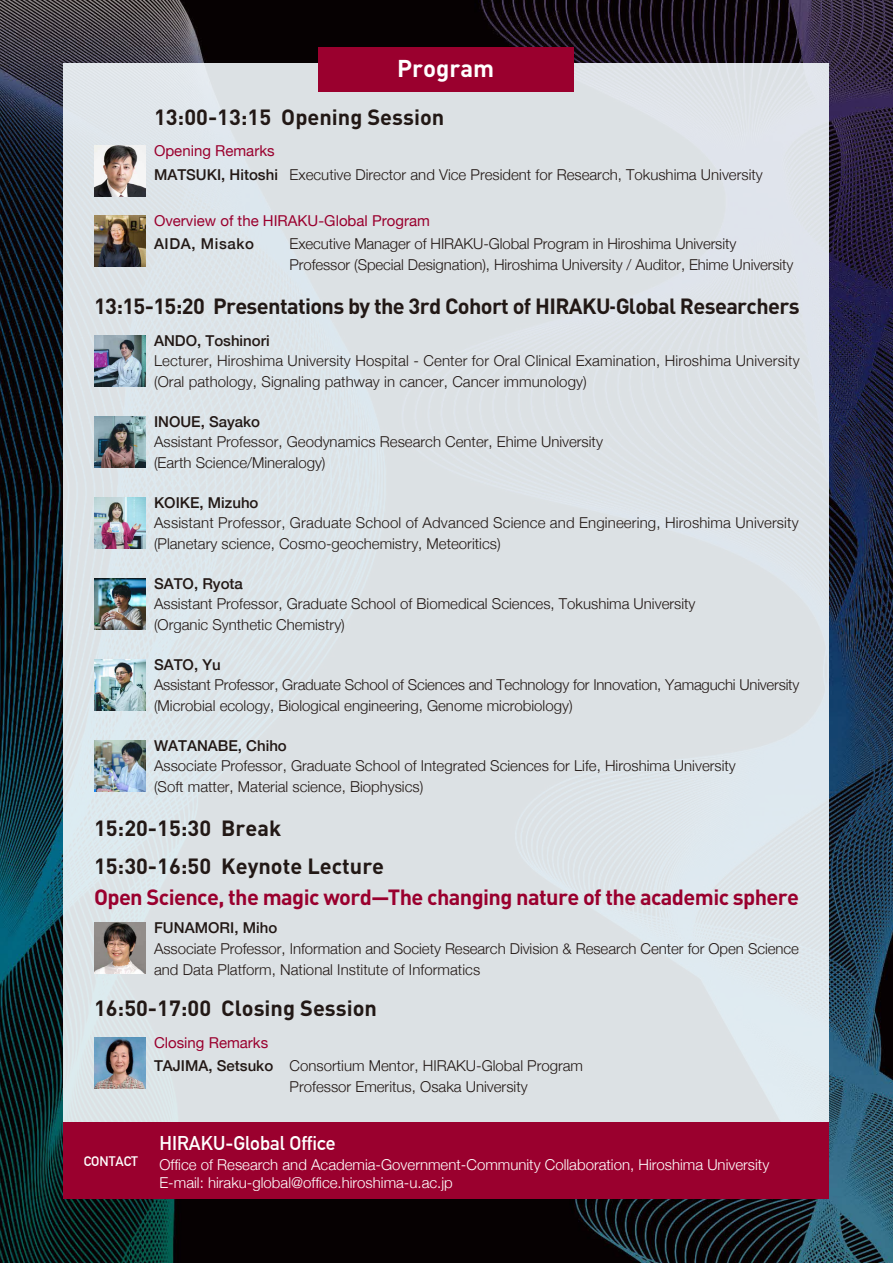
<style>
.page{position:relative;width:893px;height:1263px;background:#fff}
.page>*{position:absolute;margin:0;border:0;box-sizing:border-box;transform-origin:0 0}
.t1{font:700 24px "DIN Pro";color:#fff}
.t2{font:700 21.75px/37.5px "DIN Pro";color:#221815}
.t3{font:700 21.75px "DIN Pro";letter-spacing:-.03em;color:#221815}
.t4{font:700 21.75px "DIN Pro";letter-spacing:-.03em;color:#9a002e}
.t5{font:700 19.5px "DIN Alternate";color:#fff}
.t6{font:300 15px/20.2px "Helvetica Neue";color:#221815}
.t7{font:300 15px/18px "Helvetica Neue";color:#fff}
.t8{font:500 15px "Helvetica Neue";color:#221815}
.t9{font:15px "Helvetica Neue";color:#9a002e}
.t10{font:500 15px "Helvetica Neue";letter-spacing:.04em;color:#221815}
.t11{font:700 13.5px "DIN Alternate";color:#fff}
.s1{font-weight:400;color:#9a002e}
.s2{font-weight:500}
</style>
<div class="page">
<img style="left:0;top:0;width:893px;height:1263px">
<div style="left:64px;top:64px;width:765px;height:1135px;background:#dce1e4"></div>
<div style="left:319px;top:47px;width:255px;height:44px;background:#9a002e"></div>
<img style="left:94px;top:922px;width:51px;height:51px">
<img style="left:94px;top:1037px;width:51px;height:51px">
<img style="left:94px;top:740px;width:51px;height:51px">
<img style="left:94px;top:659px;width:51px;height:51px">
<img style="left:94px;top:578px;width:51px;height:52px">
<img style="left:94px;top:497px;width:51px;height:51px">
<img style="left:94px;top:416px;width:51px;height:51px">
<img style="left:94px;top:335px;width:51px;height:51px">
<img style="left:94px;top:146px;width:51px;height:51px">
<img style="left:94px;top:216px;width:51px;height:51px">
<div style="left:64px;top:1123px;width:765px;height:76px;background:#9a002e"></div>
<h1 class="t1" style="left:397px;top:52px;width:99px">Program</h1>
<h2 class="t2" style="left:154px;top:97px;width:292px">13:00-13:15 Opening Session</h2>
<p class="t6" style="left:154px;top:138px;width:610px;line-height:23.2px"><span class="s1">Opening Remarks<br></span><span class="s2">MATSUKI, Hitoshi</span> Executive Director and Vice President for Research, Tokushima University</p>
<p class="t9" style="left:154px;top:210px;width:277px">Overview of the HIRAKU-Global Program</p>
<p class="t10" style="left:154px;top:232px;width:101px">AIDA, Misako</p>
<p class="t6" style="left:290px;top:233px;width:505px">Executive Manager of HIRAKU-Global Program in Hiroshima University<br>Professor (Special Designation), Hiroshima University / Auditor, Ehime University</p>
<h2 class="t3" style="left:94px;top:292px;width:707px">13:15-15:20 Presentations by the 3rd Cohort of HIRAKU-Global Researchers</h2>
<p class="t8" style="left:154px;top:328px;width:117px">ANDO, Toshinori</p>
<p class="t6" style="left:154px;top:350px;width:647px">Lecturer, Hiroshima University Hospital - Center for Oral Clinical Examination, Hiroshima University (Oral pathology, Signaling pathway in cancer, Cancer immunology)</p>
<p class="t8" style="left:154px;top:410px;width:108px">INOUE, Sayako</p>
<p class="t6" style="left:154px;top:431px;width:450px">Assistant Professor, Geodynamics Research Center, Ehime University (Earth Science/Mineralogy)</p>
<p class="t8" style="left:154px;top:491px;width:106px">KOIKE, Mizuho</p>
<p class="t6" style="left:154px;top:512px;width:646px">Assistant Professor, Graduate School of Advanced Science and Engineering, Hiroshima University (Planetary science, Cosmo-geochemistry, Meteoritics)</p>
<p class="t8" style="left:154px;top:572px;width:90px">SATO, Ryota</p>
<p class="t6" style="left:154px;top:593px;width:543px">Assistant Professor, Graduate School of Biomedical Sciences, Tokushima University (Organic Synthetic Chemistry)</p>
<p class="t8" style="left:154px;top:653px;width:68px">SATO, Yu</p>
<p class="t6" style="left:154px;top:674px;width:647px">Assistant Professor, Graduate School of Sciences and Technology for Innovation, Yamaguchi University (Microbial ecology, Biological engineering, Genome microbiology)</p>
<p class="t8" style="left:154px;top:734px;width:134px">WATANABE, Chiho</p>
<p class="t6" style="left:154px;top:755px;width:583px">Associate Professor, Graduate School of Integrated Sciences for Life, Hiroshima University (Soft matter, Material science, Biophysics)</p>
<h2 class="t2" style="left:94px;top:809px;width:292px">15:20-15:30 Break<br>15:30-16:50 Keynote Lecture</h2>
<h2 class="t4" style="left:94px;top:883px;width:707px">Open Science, the magic word—The changing nature of the academic sphere</h2>
<p class="t8" style="left:154px;top:915px;width:125px">FUNAMORI, Miho</p>
<p class="t6" style="left:154px;top:937px;width:646px;line-height:21px">Associate Professor, Information and Society Research Division &amp; Research Center for Open Science and Data Platform, National Institute of Informatics</p>
<h2 class="t2" style="left:94px;top:989px;width:284px">16:50-17:00 Closing Session</h2>
<p class="t6" style="left:154px;top:1030px;width:431px;line-height:23.2px"><span class="s1">Closing Remarks<br></span><span class="s2">TAJIMA, Setsuko</span> Consortium Mentor, HIRAKU-Global Program</p>
<p class="t6" style="left:290px;top:1075px;width:240px">Professor Emeritus, Osaka University</p>
<p class="t11" style="left:84px;top:1151px;width:56px">CONTACT</p>
<h3 class="t5" style="left:159px;top:1128px;width:178px">HIRAKU-Global Office</h3>
<p class="t7" style="left:159px;top:1154px;width:611px">Office of Research and Academia-Government-Community Collaboration, Hiroshima University<br>E-mail: hiraku-global@office.hiroshima-u.ac.jp</p>
</div>
